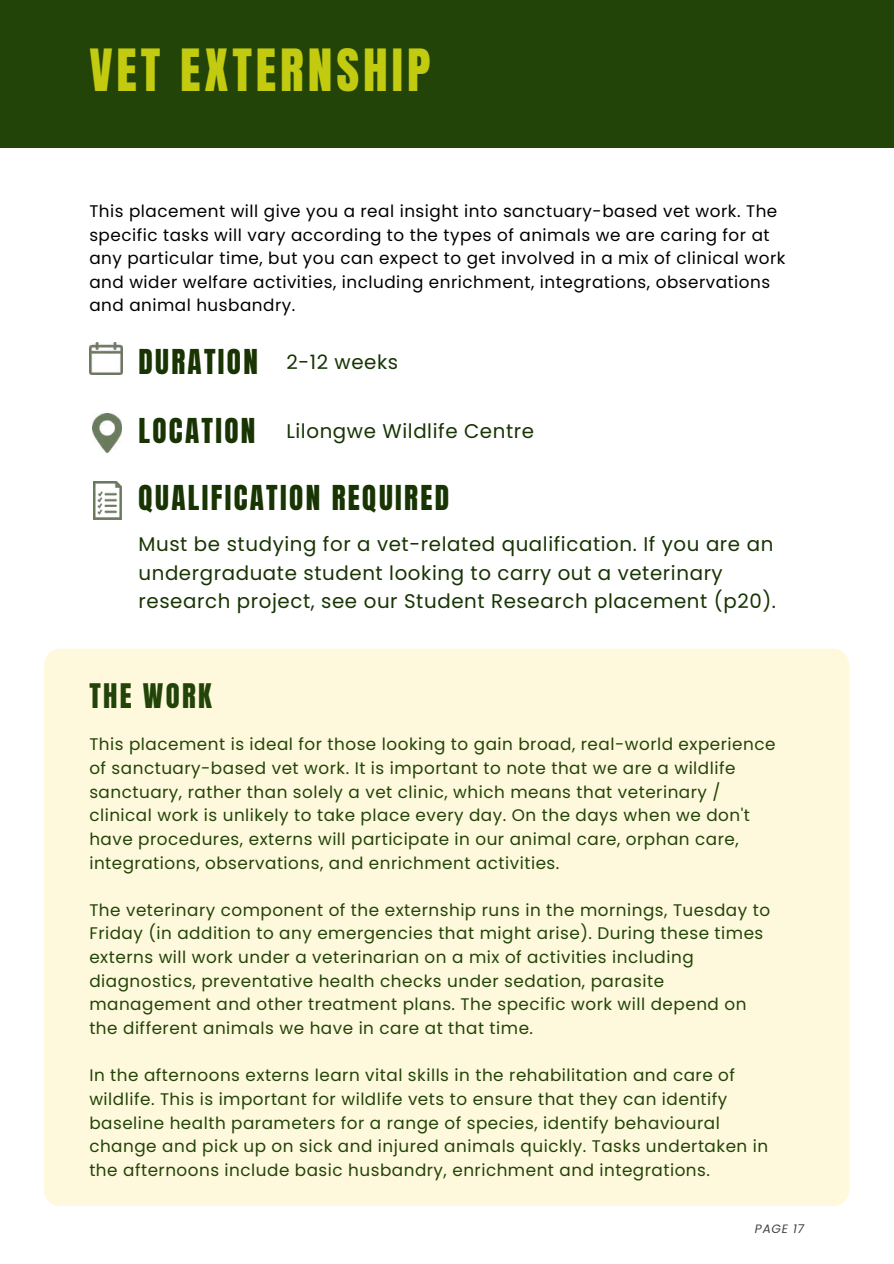
<style>
.page{position:relative;width:894px;height:1264px;background:#fff}
.page>*{position:absolute;margin:0;border:0;box-sizing:border-box;transform-origin:0 0}
.t1{font:49.5px "Anton";letter-spacing:.08em;color:#c2cb0f}
.t2{font:29.1px "Anton";letter-spacing:.08em;color:#183403}
.t3{font:28.8px "Anton";letter-spacing:.08em;color:#224408}
.t4{font:19.8px/28.2px "Poppins";letter-spacing:.03em;color:#183403}
.t5{font:16.8px/23.7px "Poppins";letter-spacing:.03em;color:#224408}
.t6{font:16.8px/23.7px "Poppins";letter-spacing:.03em;color:#000}
.t7{font:italic 12.15px "Poppins";letter-spacing:.06em;color:#444440}
</style>
<div class="page">
<div style="left:0;top:0;width:893px;height:148px;background:#224408"></div>
<div style="left:44px;top:648px;width:805px;height:558px;background:#fef9dc"></div>
<img style="left:89px;top:342px;width:33px;height:33px">
<img style="left:93px;top:413px;width:29px;height:39px">
<img style="left:93px;top:482px;width:28px;height:37px">
<h1 class="t1" style="left:89px;top:35px;width:342px">VET EXTERNSHIP</h1>
<p class="t6" style="left:89px;top:199px;width:697px">This placement will give you a real insight into sanctuary-based vet work. The specific tasks will vary according to the types of animals we are caring for at any particular time, but you can expect to get involved in a mix of clinical work and wider welfare activities, including enrichment, integrations, observations and animal husbandry.</p>
<h2 class="t2" style="left:138px;top:341px;width:121px">DURATION</h2>
<h2 class="t2" style="left:138px;top:410px;width:118px">LOCATION</h2>
<p class="t4" style="left:286px;top:347px;width:113px">2-12 weeks</p>
<p class="t4" style="left:286px;top:417px;width:249px">Lilongwe Wildlife Centre</p>
<h2 class="t2" style="left:138px;top:476px;width:312px">QUALIFICATION REQUIRED</h2>
<p class="t4" style="left:138px;top:530px;width:639px">Must be studying for a vet-related qualification. If you are an undergraduate student looking to carry out a veterinary research project, see our Student Research placement (p20).</p>
<h3 class="t3" style="left:89px;top:675px;width:124px">THE WORK</h3>
<p class="t5" style="left:89px;top:732px;width:687px">This placement is ideal for those looking to gain broad, real-world experience of sanctuary-based vet work. It is important to note that we are a wildlife sanctuary, rather than solely a vet clinic, which means that veterinary / clinical work is unlikely to take place every day. On the days when we don't have procedures, externs will participate in our animal care, orphan care, integrations, observations, and enrichment activities.</p>
<p class="t5" style="left:89px;top:898px;width:682px">The veterinary component of the externship runs in the mornings, Tuesday to Friday (in addition to any emergencies that might arise). During these times externs will work under a veterinarian on a mix of activities including diagnostics, preventative health checks under sedation, parasite management and other treatment plans. The specific work will depend on the different animals we have in care at that time.</p>
<p class="t5" style="left:89px;top:1063px;width:680px">In the afternoons externs learn vital skills in the rehabilitation and care of wildlife. This is important for wildlife vets to ensure that they can identify baseline health parameters for a range of species, identify behavioural change and pick up on sick and injured animals quickly. Tasks undertaken in the afternoons include basic husbandry, enrichment and integrations.</p>
<p class="t7" style="left:754px;top:1220px;width:51px">PAGE 17</p>
</div>
